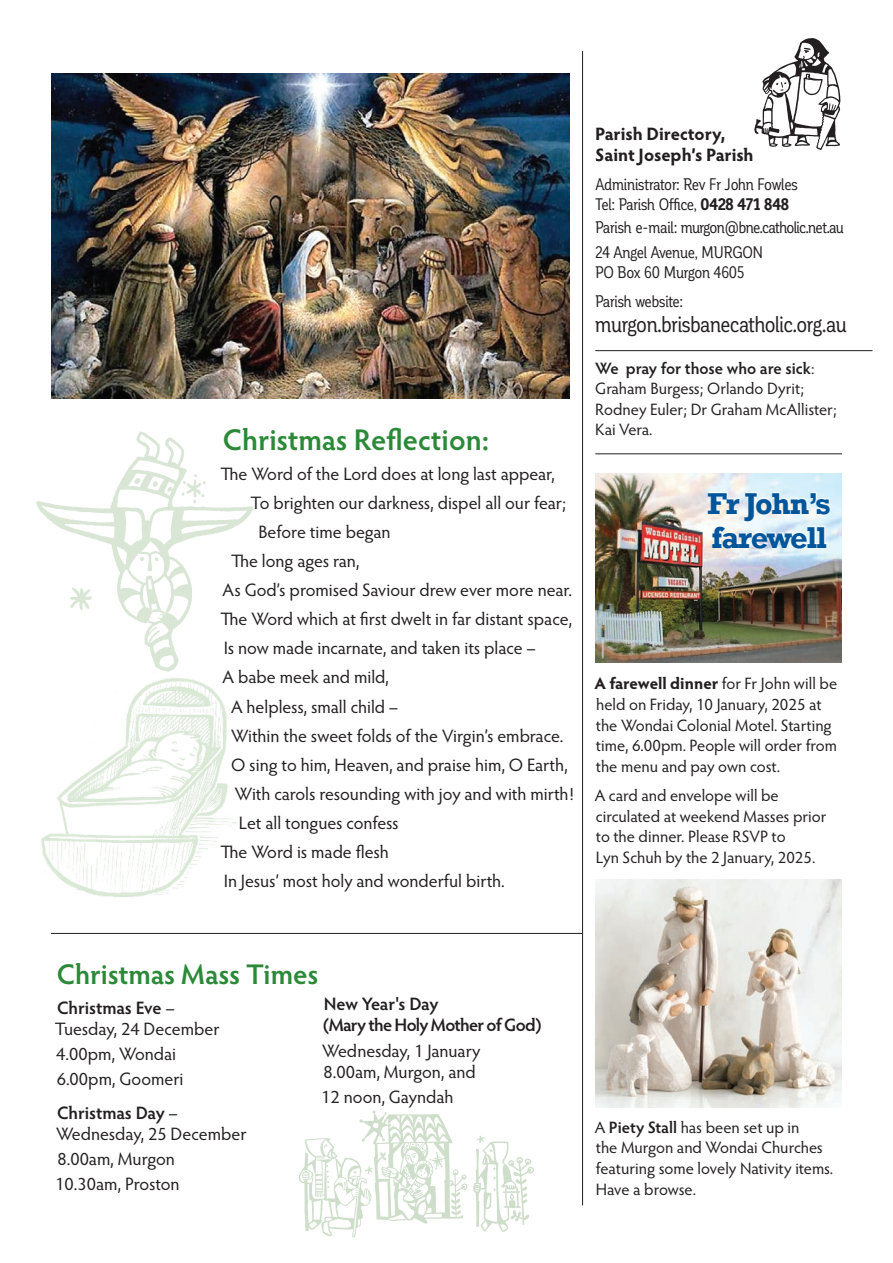
<style>
.page{position:relative;width:893px;height:1263px;background:#fff}
.page>*{position:absolute;margin:0;border:0;box-sizing:border-box;transform-origin:0 0}
.t1{font:700 30.9px/34.8px "Rockwell";letter-spacing:-.04em;color:#01559a}
.t2{font:600 30px "Hypatia Sans Pro";letter-spacing:-.005em;color:#2b8938}
.t3{font:600 28.5px "Hypatia Sans Pro";letter-spacing:-.005em;color:#2b8938}
.t4{font:22.5px "Corporative Cnd";letter-spacing:-.025em;color:#231f20}
.t5{font:18px/21px "Hypatia Sans Pro";color:#231f20}
.t6{font:600 18px/21px "Hypatia Sans Pro";letter-spacing:-.035em;color:#231f20}
.t7{font:700 18px/20.7px "Hypatia Sans Pro";letter-spacing:-.005em;color:#231f20}
.t8{font:16.5px/20.7px "Hypatia Sans Pro";color:#231f20}
.t9{font:16.5px/20.7px "Corporative Cnd";letter-spacing:-.025em;color:#231f20}
.s1{font-weight:700}
.s2{font-weight:600}
</style>
<div class="page">
<img style="left:299px;top:1110px;width:235px;height:128px">
<img style="left:41px;top:684px;width:196px;height:213px">
<img style="left:36px;top:431px;width:217px;height:253px">
<div style="left:195px;top:581px;width:71px;height:90px;background:#fff"></div>
<img style="left:595px;top:879px;width:247px;height:229px">
<img style="left:595px;top:473px;width:247px;height:190px">
<img style="left:754px;top:38px;width:87px;height:112px">
<hr style="left:595px;top:350px;width:277px;height:1px;background:#231f20">
<hr style="left:595px;top:454px;width:247px;height:1px;background:#231f20">
<img style="left:51px;top:73px;width:519px;height:326px">
<hr style="left:51px;top:933px;width:531px;height:1px;background:#231f20">
<hr style="left:582px;top:51px;width:1px;height:1154px;background:#231f20">
<h2 class="t2" style="left:223px;top:419px;width:268px">Christmas Reflection:</h2>
<p class="t5" style="left:220px;top:462px;width:336px">The Word of the Lord does at long last appear,</p>
<p class="t5" style="left:251px;top:491px;width:317px">To brighten our darkness, dispel all our fear;</p>
<p class="t5" style="left:258px;top:521px;width:134px">Before time began</p>
<p class="t5" style="left:231px;top:550px;width:130px">The long ages ran,</p>
<p class="t5" style="left:223px;top:579px;width:351px">As God’s promised Saviour drew ever more near.</p>
<p class="t5" style="left:220px;top:608px;width:353px">The Word which at first dwelt in far distant space,</p>
<p class="t5" style="left:224px;top:637px;width:313px">Is now made incarnate, and taken its place –</p>
<p class="t5" style="left:223px;top:666px;width:168px">A babe meek and mild,</p>
<p class="t5" style="left:231px;top:695px;width:168px">A helpless, small child –</p>
<p class="t5" style="left:231px;top:724px;width:334px">Within the sweet folds of the Virgin’s embrace.</p>
<p class="t5" style="left:231px;top:754px;width:338px">O sing to him, Heaven, and praise him, O Earth,</p>
<p class="t5" style="left:235px;top:783px;width:340px">With carols resounding with joy and with mirth!</p>
<p class="t5" style="left:239px;top:812px;width:161px">Let all tongues confess</p>
<p class="t5" style="left:220px;top:841px;width:170px">The Word is made flesh</p>
<p class="t5" style="left:224px;top:870px;width:283px">In Jesus’ most holy and wonderful birth.</p>
<p class="t7" style="left:595px;top:123px;width:160px">Parish Directory,<br>Saint Joseph’s Parish</p>
<p class="t9" style="left:595px;top:174px;width:204px">Administrator: Rev Fr John Fowles<br>Tel: Parish Office, <span class="s1">0428 471 848</span></p>
<p class="t9" style="left:595px;top:215px;width:250px;line-height:24.9px">Parish e-mail: murgon@bne.catholic.net.au<br>24 Angel Avenue, MURGON</p>
<p class="t9" style="left:595px;top:258px;width:150px;line-height:29.1px">PO Box 60 Murgon 4605<br>Parish website:</p>
<p class="t4" style="left:595px;top:312px;width:253px">murgon.brisbanecatholic.org.au</p>
<p class="t8" style="left:595px;top:357px;width:243px"><span class="s2">We pray for those who are sick</span>:<br>Graham Burgess; Orlando Dyrit;<br>Rodney Euler; Dr Graham McAllister;<br>Kai Vera.</p>
<h1 class="t1" style="left:707px;top:486px;width:125px">Fr John’s farewell</h1>
<p class="t8" style="left:594px;top:673px;width:244px"><span class="s1">A farewell dinner</span> for Fr John will be held on Friday, 10 January, 2025 at the Wondai Colonial Motel. Starting time, 6.00pm. People will order from the menu and pay own cost.</p>
<p class="t8" style="left:595px;top:784px;width:233px">A card and envelope will be circulated at weekend Masses prior to the dinner. Please RSVP to<br>Lyn Schuh by the 2 January, 2025.</p>
<h3 class="t3" style="left:57px;top:954px;width:263px">Christmas Mass Times</h3>
<p class="t5" style="left:55px;top:996px;width:166px"><span class="s2">Christmas Eve</span> –<br>Tuesday, 24 December</p>
<p class="t5" style="left:56px;top:1040px;width:129px;line-height:25.2px">4.00pm, Wondai<br>6.00pm, Goomeri</p>
<p class="t5" style="left:56px;top:1102px;width:192px"><span class="s2">Christmas Day</span> –<br>Wednesday, 25 December</p>
<p class="t5" style="left:55px;top:1146px;width:126px;line-height:25.2px">8.00am, Murgon<br>10.30am, Proston</p>
<p class="t6" style="left:323px;top:993px;width:220px">New Year's Day<br>(Mary the Holy Mother of God)</p>
<p class="t5" style="left:322px;top:1039px;width:160px">Wednesday, 1 January<br>8.00am, Murgon, and</p>
<p class="t5" style="left:321px;top:1086px;width:134px">12 noon, Gayndah</p>
<p class="t8" style="left:595px;top:1116px;width:240px">A <span class="s2">Piety Stall</span> has been set up in<br>the Murgon and Wondai Churches featuring some lovely Nativity items.<br>Have a browse.</p>
</div>
